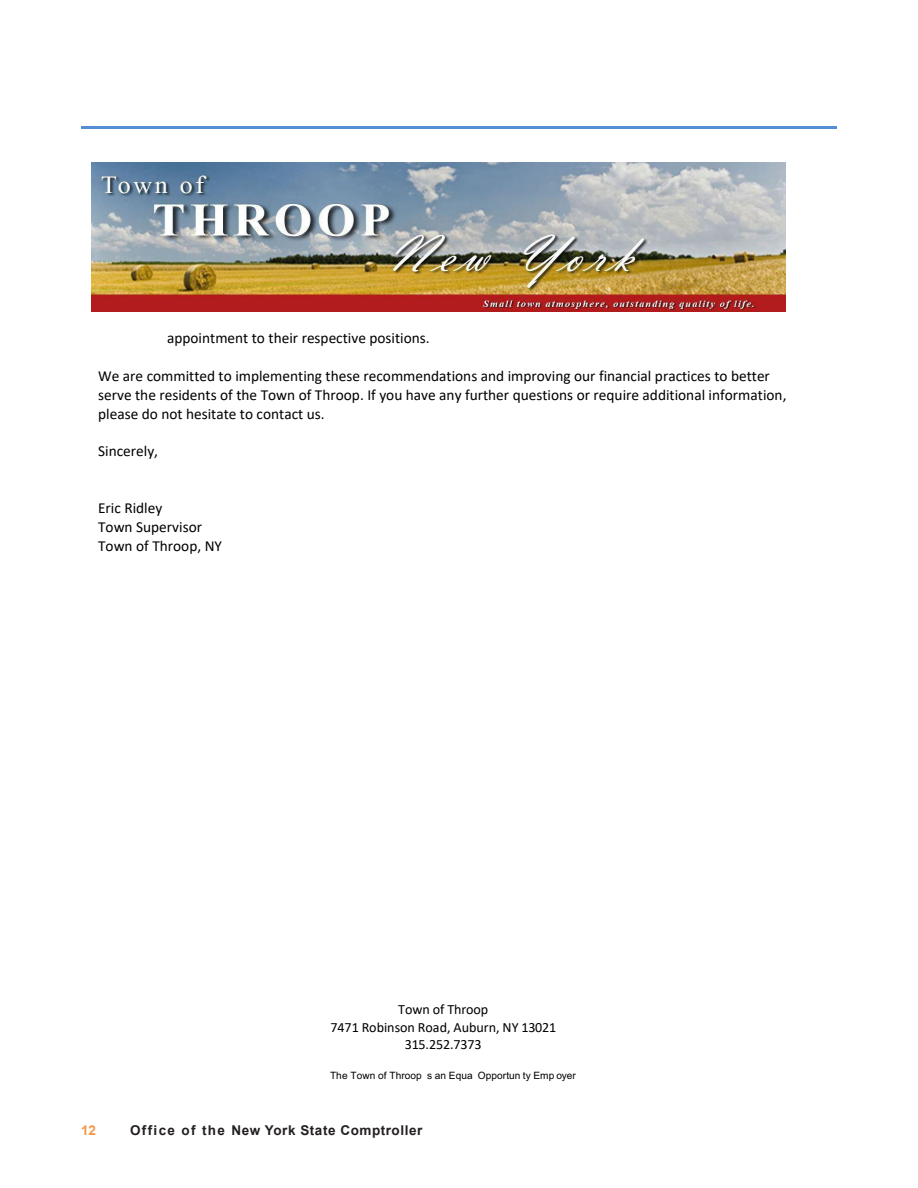
<style>
.page{position:relative;width:918px;height:1188px;background:#fff}
.page>*{position:absolute;margin:0;border:0;box-sizing:border-box;transform-origin:0 0}
.t1{font:15.3px/18.8px "Calibri";color:#000}
.t2{font:14.1px/17.1px "Calibri";color:#000;text-align:center}
.t3{font:700 13.5px "Arial";letter-spacing:.04em;color:#231f20}
.t4{font:700 13.5px "Arial";color:#f79646}
.t5{font:10.05px "Arial";letter-spacing:.005em;color:#000}
</style>
<div class="page">
<hr style="left:81px;top:126px;width:756px;height:3px;background:#558ed5">
<img style="left:92px;top:162px;width:694px;height:149px">
<p class="t1" style="left:167px;top:328px;width:264px">appointment to their respective positions.</p>
<p class="t1" style="left:98px;top:366px;width:690px">We are committed to implementing these recommendations and improving our financial practices to better serve the residents of the Town of Throop. If you have any further questions or require additional information, please do not hesitate to contact us.</p>
<p class="t1" style="left:98px;top:441px;width:61px">Sincerely,</p>
<p class="t1" style="left:98px;top:498px;width:125px">Eric Ridley<br>Town Supervisor<br>Town of Throop, NY</p>
<p class="t2" style="left:330px;top:1001px;width:227px">Town of Throop<br>7471 Robinson Road, Auburn, NY 13021<br>315.252.7373</p>
<p class="t5" style="left:330px;top:1069px;width:247px">The Town of Throop s an Equa Opportun ty Emp oyer</p>
<p class="t4" style="left:81px;top:1121px;width:17px">12</p>
<p class="t3" style="left:130px;top:1121px;width:294px">Office of the New York State Comptroller</p>
</div>
